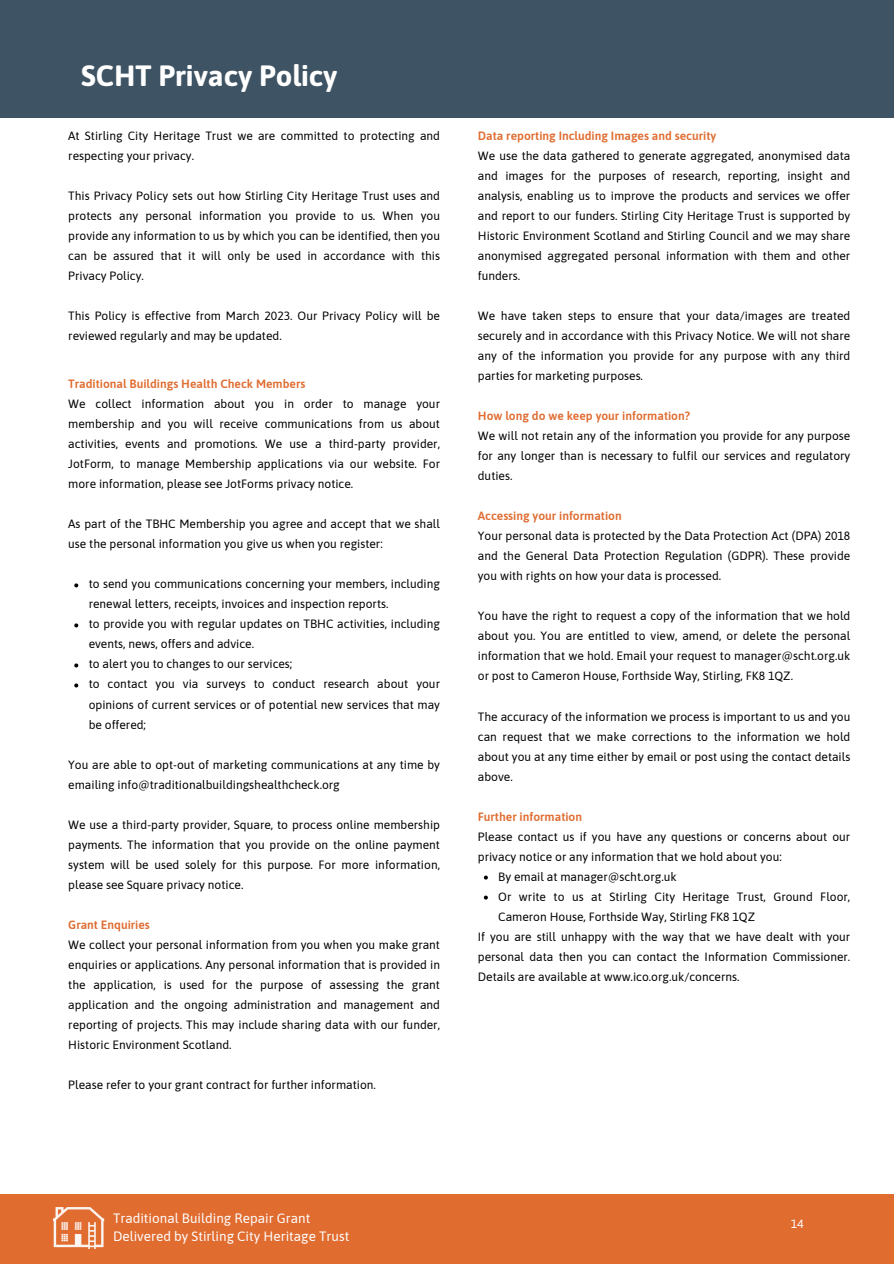
<style>
.page{position:relative;width:894px;height:1264px;background:#fff}
.page>*{position:absolute;margin:0;border:0;box-sizing:border-box;transform-origin:0 0}
.t1{font:700 29.25px "Asap";color:#fff}
.t2{font:13.5px "Asap";color:#fff}
.t3{font:12px/20px "Asap";color:#000;text-align:justify}
.t4{font:600 12px "Asap";color:#e06c30}
.t5{font:12px "Asap";color:#fff}
</style>
<div class="page">
<div style="left:0;top:1193px;width:893px;height:70px;background:#e06c30"></div>
<img style="left:54px;top:1207px;width:50px;height:41px">
<div style="left:0;top:0;width:893px;height:117px;background:#3e5363"></div>
<svg style="left:74px;top:583px;width:4px;height:4px"></svg>
<svg style="left:74px;top:623px;width:4px;height:4px"></svg>
<svg style="left:74px;top:663px;width:4px;height:4px"></svg>
<svg style="left:74px;top:683px;width:4px;height:4px"></svg>
<svg style="left:483px;top:875px;width:4px;height:4px"></svg>
<svg style="left:483px;top:895px;width:4px;height:4px"></svg>
<p class="t1" style="left:81px;top:59px;width:257px">SCHT Privacy Policy</p>
<p class="t3" style="left:68px;top:126px;width:373px">At Stirling City Heritage Trust we are committed to protecting and respecting your privacy.</p>
<p class="t3" style="left:68px;top:186px;width:373px">This Privacy Policy sets out how Stirling City Heritage Trust uses and protects any personal information you provide to us. When you provide any information to us by which you can be identified, then you can be assured that it will only be used in accordance with this Privacy Policy.</p>
<p class="t3" style="left:68px;top:306px;width:373px">This Policy is effective from March 2023. Our Privacy Policy will be reviewed regularly and may be updated.</p>
<p class="t4" style="left:68px;top:377px;width:239px">Traditional Buildings Health Check Members</p>
<p class="t3" style="left:68px;top:394px;width:373px">We collect information about you in order to manage your membership and you will receive communications from us about activities, events and promotions. We use a third-party provider, JotForm, to manage Membership applications via our website. For more information, please see JotForms privacy notice.</p>
<p class="t3" style="left:68px;top:514px;width:373px">As part of the TBHC Membership you agree and accept that we shall use the personal information you give us when you register:</p>
<p class="t3" style="left:89px;top:574px;width:353px">to send you communications concerning your members, including renewal letters, receipts, invoices and inspection reports.</p>
<p class="t3" style="left:89px;top:614px;width:353px">to provide you with regular updates on TBHC activities, including events, news, offers and advice.</p>
<p class="t3" style="left:89px;top:654px;width:205px">to alert you to changes to our services;</p>
<p class="t3" style="left:89px;top:674px;width:353px">to contact you via surveys to conduct research about your opinions of current services or of potential new services that may be offered;</p>
<p class="t3" style="left:68px;top:754px;width:373px">You are able to opt-out of marketing communications at any time by emailing info@traditionalbuildingshealthcheck.org</p>
<p class="t3" style="left:68px;top:814px;width:373px">We use a third-party provider, Square, to process online membership payments. The information that you provide on the online payment system will be used solely for this purpose. For more information, please see Square privacy notice.</p>
<p class="t4" style="left:68px;top:917px;width:83px">Grant Enquiries</p>
<p class="t3" style="left:68px;top:934px;width:373px">We collect your personal information from you when you make grant enquiries or applications. Any personal information that is provided in the application, is used for the purpose of assessing the grant application and the ongoing administration and management and reporting of projects. This may include sharing data with our funder, Historic Environment Scotland.</p>
<p class="t3" style="left:68px;top:1074px;width:309px">Please refer to your grant contract for further information.</p>
<p class="t4" style="left:477px;top:129px;width:240px">Data reporting Including Images and security</p>
<p class="t3" style="left:477px;top:146px;width:374px">We use the data gathered to generate aggregated, anonymised data and images for the purposes of research, reporting, insight and analysis, enabling us to improve the products and services we offer and report to our funders. Stirling City Heritage Trust is supported by Historic Environment Scotland and Stirling Council and we may share anonymised aggregated personal information with them and other funders.</p>
<p class="t3" style="left:477px;top:306px;width:374px">We have taken steps to ensure that your data/images are treated securely and in accordance with this Privacy Notice. We will not share any of the information you provide for any purpose with any third parties for marketing purposes.</p>
<p class="t4" style="left:477px;top:409px;width:214px">How long do we keep your information?</p>
<p class="t3" style="left:477px;top:426px;width:374px">We will not retain any of the information you provide for any purpose for any longer than is necessary to fulfil our services and regulatory duties.</p>
<p class="t4" style="left:477px;top:509px;width:145px">Accessing your information</p>
<p class="t3" style="left:477px;top:526px;width:374px">Your personal data is protected by the Data Protection Act (DPA) 2018 and the General Data Protection Regulation (GDPR). These provide you with rights on how your data is processed.</p>
<p class="t3" style="left:477px;top:606px;width:374px">You have the right to request a copy of the information that we hold about you. You are entitled to view, amend, or delete the personal information that we hold. Email your request to manager@scht.org.uk or post to Cameron House, Forthside Way, Stirling, FK8 1QZ.</p>
<p class="t3" style="left:477px;top:706px;width:374px">The accuracy of the information we process is important to us and you can request that we make corrections to the information we hold about you at any time either by email or post using the contact details above.</p>
<p class="t4" style="left:477px;top:809px;width:106px">Further information</p>
<p class="t3" style="left:477px;top:826px;width:374px">Please contact us if you have any questions or concerns about our privacy notice or any information that we hold about you:</p>
<p class="t3" style="left:498px;top:866px;width:180px">By email at manager@scht.org.uk</p>
<p class="t3" style="left:498px;top:886px;width:353px">Or write to us at Stirling City Heritage Trust, Ground Floor,<br>Cameron House, Forthside Way, Stirling FK8 1QZ</p>
<p class="t3" style="left:477px;top:926px;width:374px">If you are still unhappy with the way that we have dealt with your personal data then you can contact the Information Commissioner.<br>Details are available at www.ico.org.uk/concerns.</p>
<p class="t2" style="left:113px;top:1210px;width:199px">Traditional Building Repair Grant</p>
<p class="t2" style="left:113px;top:1228px;width:238px">Delivered by Stirling City Heritage Trust</p>
<p class="t5" style="left:790px;top:1216px;width:14px">14</p>
</div>
